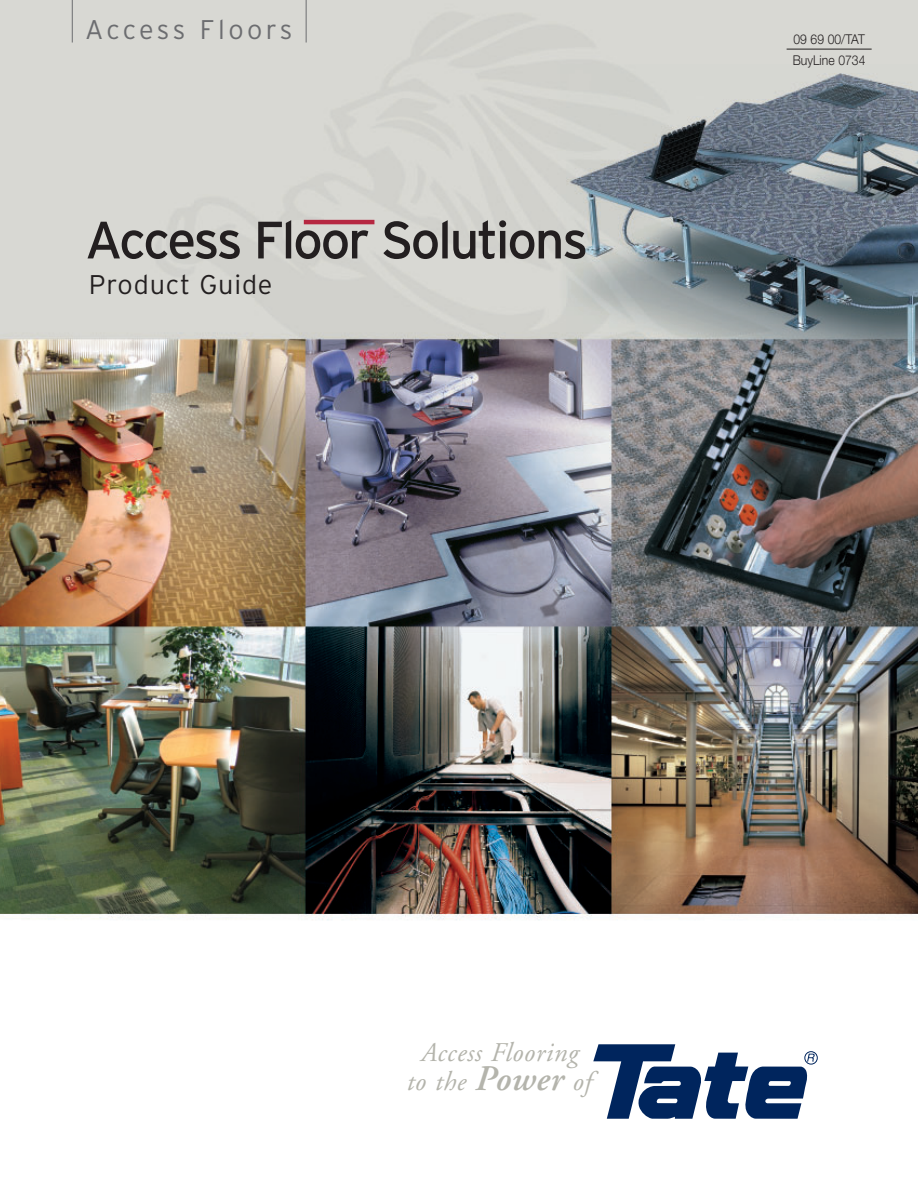
<style>
.page{position:relative;width:918px;height:1188px;background:#fff}
.page>*{position:absolute;margin:0;border:0;box-sizing:border-box;transform-origin:0 0}
.t1{font:52.5px "Interstate";letter-spacing:-.045em;color:#231f20}
.t2{font:italic 27px/28.5px "Adobe Garamond";letter-spacing:.025em;color:#b4b4ac;text-align:center}
.t3{font:300 27px "Interstate";letter-spacing:.03em;color:#231f20}
.t4{font:300 27px "Interstate";letter-spacing:.12em;color:#6c6d70}
.t5{font:300 13.5px/21px "Helvetica Neue";color:#231f20;scale:.9 1}
.s1{font-weight:600;font-size:36px}
</style>
<div class="page">
<img style="left:0;top:0;width:918px;height:1064px">
<hr style="left:787px;top:49px;width:85px;height:1px;background:#231f20">
<hr style="left:72px;top:0;width:1px;height:43px;background:#6c6d70">
<hr style="left:306px;top:0;width:1px;height:43px;background:#6c6d70">
<svg style="left:593px;top:1044px;width:222px;height:75px"></svg>
<div style="left:805px;top:1052px;width:12px;height:12px;border:1px solid #00255d;border-radius:50%"></div>
<hr style="left:304px;top:220px;width:70px;height:4px;background:#b62841">
<p class="t4" style="left:85px;top:19px;width:209px">Access Floors</p>
<h1 class="t1" style="left:85px;top:220px;width:505px">Access Floor Solutions</h1>
<p class="t3" style="left:89px;top:274px;width:185px">Product Guide</p>
<p class="t5" style="left:793px;top:30px;width:82px">09 69 00/TAT<br>BuyLine 0734</p>
<p class="t2" style="left:407px;top:1041px;width:186px">Access Flooring<br>to the <span class="s1">Power</span> of</p>
</div>
